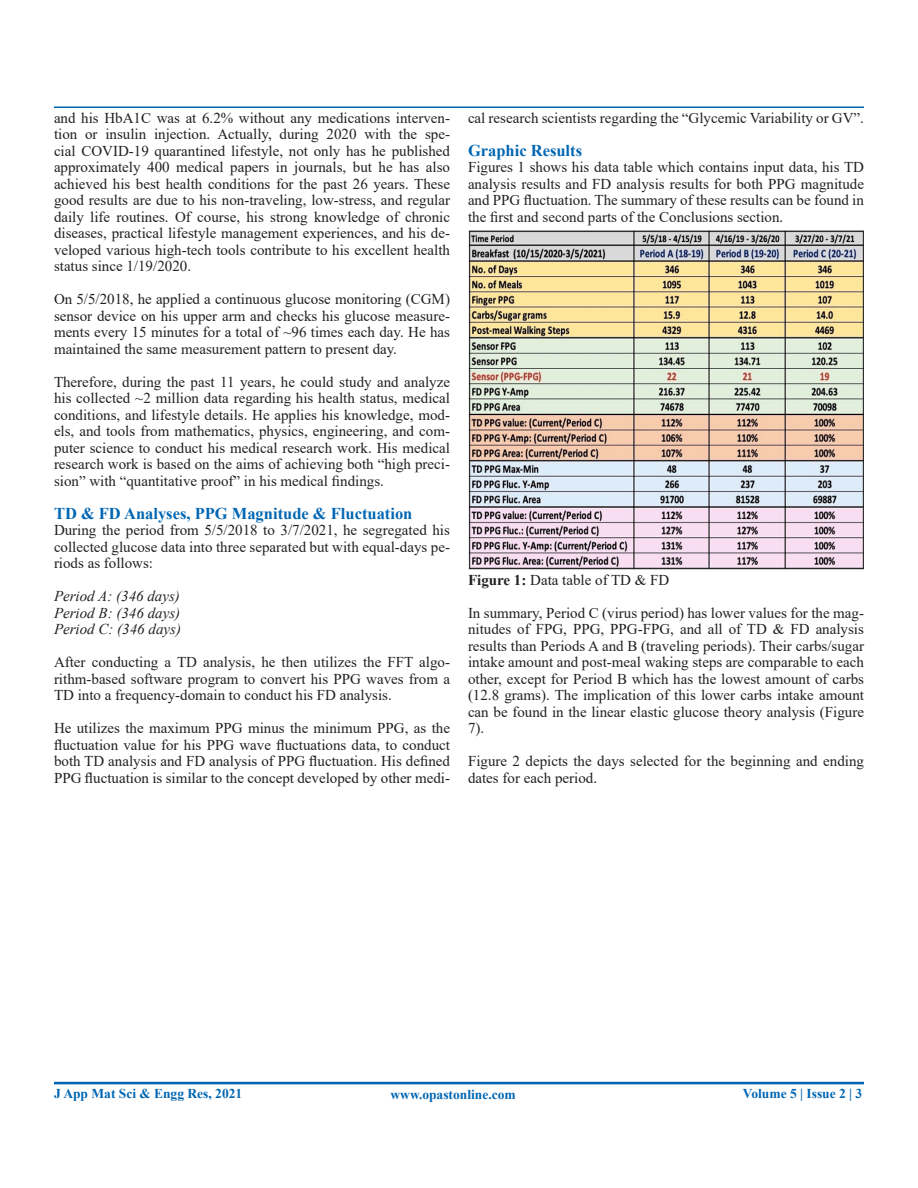
<style>
.page{position:relative;width:918px;height:1188px;background:#fff}
.page>*{position:absolute;margin:0;border:0;box-sizing:border-box;transform-origin:0 0}
.t1{font:700 16.5px "Times New Roman";color:#0166b3}
.t2{font:15px/16.5px "Times New Roman";color:#231f20;text-align:justify}
.t3{font:italic 15px "Times New Roman";color:#231f20}
.t4{font:700 13.5px "Times New Roman";color:#0166b3}
.s1{font-weight:700}
</style>
<div class="page">
<hr style="left:54px;top:106px;width:810px;height:2px;background:#0166b3">
<hr style="left:54px;top:1082px;width:810px;height:1px;background:#0166b3">
<hr style="left:54px;top:1083px;width:810px;height:1px;background:#0166b3">
<img style="left:468px;top:230px;width:396px;height:340px">
<p class="t2" style="left:54px;top:109px;width:398px">and his HbA1C was at 6.2% without any medications interven&shy;tion or insulin injection. Actually, during 2020 with the spe&shy;cial COVID-19 quarantined lifestyle, not only has he published approximately 400 medical papers in journals, but he has also achieved his best health conditions for the past 26 years. These good results are due to his non-traveling, low-stress, and regular daily life routines. Of course, his strong knowledge of chronic diseases, practical lifestyle management experiences, and his de&shy;veloped various high-tech tools contribute to his excellent health status since 1/19/2020.</p>
<p class="t2" style="left:54px;top:290px;width:398px">On 5/5/2018, he applied a continuous glucose monitoring (CGM) sensor device on his upper arm and checks his glucose measure&shy;ments every 15 minutes for a total of ~96 times each day. He has maintained the same measurement pattern to present day.</p>
<p class="t2" style="left:54px;top:373px;width:398px">Therefore, during the past 11 years, he could study and analyze his collected ~2 million data regarding his health status, medical conditions, and lifestyle details. He applies his knowledge, mod&shy;els, and tools from mathematics, physics, engineering, and com&shy;puter science to conduct his medical research work. His medical research work is based on the aims of achieving both “high preci&shy;sion” with “quantitative proof” in his medical findings.</p>
<p class="t1" style="left:54px;top:501px;width:360px">TD &amp; FD Analyses, PPG Magnitude &amp; Fluctuation</p>
<p class="t2" style="left:54px;top:521px;width:398px">During the period from 5/5/2018 to 3/7/2021, he segregated his collected glucose data into three separated but with equal-days pe&shy;riods as follows:</p>
<p class="t3" style="left:54px;top:586px;width:127px">Period A: (346 days)</p>
<p class="t3" style="left:54px;top:602px;width:128px">Period B: (346 days)</p>
<p class="t3" style="left:54px;top:619px;width:129px">Period C: (346 days)</p>
<p class="t2" style="left:54px;top:653px;width:398px">After conducting a TD analysis, he then utilizes the FFT algo&shy;rithm-based software program to convert his PPG waves from a TD into a frequency-domain to conduct his FD analysis.</p>
<p class="t2" style="left:54px;top:719px;width:398px">He utilizes the maximum PPG minus the minimum PPG, as the fluctuation value for his PPG wave fluctuations data, to conduct both TD analysis and FD analysis of PPG fluctuation. His defined PPG fluctuation is similar to the concept developed by other medi-</p>
<p class="t2" style="left:468px;top:109px;width:397px">cal research scientists regarding the “Glycemic Variability or GV”.</p>
<p class="t1" style="left:468px;top:138px;width:116px">Graphic Results</p>
<p class="t2" style="left:468px;top:158px;width:398px">Figures 1 shows his data table which contains input data, his TD analysis results and FD analysis results for both PPG magnitude and PPG fluctuation. The summary of these results can be found in the first and second parts of the Conclusions section.</p>
<p class="t2" style="left:468px;top:571px;width:203px"><span class="s1">Figure 1:</span> Data table of TD &amp; FD</p>
<p class="t2" style="left:468px;top:604px;width:398px">In summary, Period C (virus period) has lower values for the mag&shy;nitudes of FPG, PPG, PPG-FPG, and all of TD &amp; FD analysis results than Periods A and B (traveling periods). Their carbs/sugar intake amount and post-meal waking steps are comparable to each other, except for Period B which has the lowest amount of carbs (12.8 grams). The implication of this lower carbs intake amount can be found in the linear elastic glucose theory analysis (Figure 7).</p>
<p class="t2" style="left:468px;top:752px;width:398px">Figure 2 depicts the days selected for the beginning and ending dates for each period.</p>
<p class="t4" style="left:54px;top:1084px;width:190px">J App Mat Sci &amp; Engg Res, 2021</p>
<p class="t4" style="left:391px;top:1085px;width:127px">www.opastonline.com</p>
<p class="t4" style="left:743px;top:1083px;width:121px">Volume 5 | Issue 2 | 3</p>
</div>
